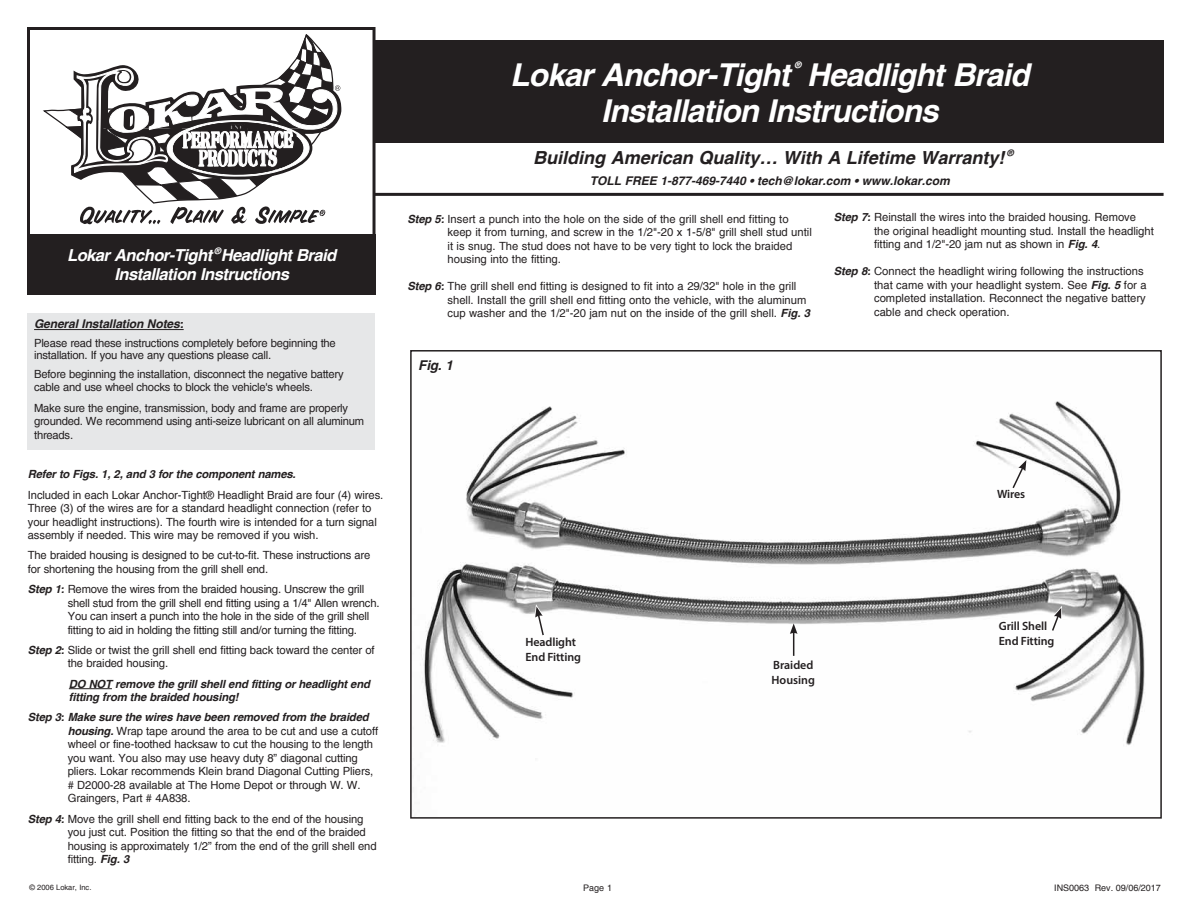
<style>
.page{position:relative;width:1188px;height:918px;background:#fff}
.page>*{position:absolute;margin:0;border:0;box-sizing:border-box;transform-origin:0 0}
.t1{font:italic 700 31.5px/36px "Helvetica";letter-spacing:-.025em;color:#fff;text-align:center}
.t2{font:italic 700 18px "Helvetica";color:#231f20}
.t3{font:italic 700 16.5px/19.5px "Helvetica";letter-spacing:-.03em;color:#fff;text-align:center}
.t4{font:italic 700 13.5px "Helvetica";color:#231f20}
.t5{font:italic 700 12px "Helvetica";color:#231f20}
.t6{font:600 12px/14.4px "Myriad Pro";letter-spacing:-.01em;color:#231f20}
.t7{font:11.25px/13.5px "Helvetica";letter-spacing:-.01em;color:#231f20}
.t8{font:italic 700 11.25px/13.5px "Helvetica";letter-spacing:-.015em;color:#231f20}
.t9{font:9px "Helvetica";color:#231f20}
.t10{font:italic 700 9px "Helvetica";color:#fff}
.t11{font:italic 700 9px "Helvetica";color:#231f20}
.t12{font:7.5px "Helvetica";color:#231f20}
.s1{font-weight:700;font-style:italic}
</style>
<div class="page">
<img style="left:413px;top:401px;width:732px;height:410px">
<div style="left:410px;top:350px;width:752px;height:469px;border:2px solid #231f20"></div>
<div style="left:364px;top:41px;width:800px;height:102px;background:#231f20"></div>
<hr style="left:366px;top:193px;width:798px;height:3px;background:#231f20">
<div style="left:28px;top:28px;width:346px;height:263px;background:#fff"></div>
<svg style="left:66px;top:34px;width:275px;height:190px"></svg>
<div style="left:27px;top:27px;width:349px;height:266px;border:3px solid #231f20"></div>
<div style="left:27px;top:234px;width:348px;height:60px;background:#231f20"></div>
<div style="left:27px;top:313px;width:348px;height:136px;background:#e6e7e8"></div>
<hr style="left:34px;top:329px;width:150px;height:1px;background:#231f20">
<hr style="left:69px;top:688px;width:43px;height:1px;background:#231f20">
<svg style="left:1011px;top:460px;width:15px;height:30px"></svg>
<svg style="left:790px;top:623px;width:8px;height:33px"></svg>
<svg style="left:534px;top:604px;width:12px;height:33px"></svg>
<svg style="left:1050px;top:606px;width:12px;height:26px"></svg>
<h1 class="t1" style="left:510px;top:57px;width:521px">Lokar Anchor-Tight Headlight Braid<br>Installation Instructions</h1>
<p class="t10" style="left:794px;top:60px;width:8px">®</p>
<p class="t11" style="left:1007px;top:148px;width:8px">®</p>
<h2 class="t2" style="left:533px;top:147px;width:473px">Building American Quality… With A Lifetime Warranty!</h2>
<p class="t10" style="left:214px;top:245px;width:8px">®</p>
<h3 class="t3" style="left:67px;top:245px;width:271px">Lokar Anchor-Tight Headlight Braid<br>Installation Instructions</h3>
<p class="t5" style="left:34px;top:317px;width:151px">General Installation Notes:</p>
<p class="t7" style="left:34px;top:337px;width:303px;line-height:12px">Please read these instructions completely before beginning the installation. If you have any questions please call.</p>
<p class="t7" style="left:34px;top:367px;width:311px">Before beginning the installation, disconnect the negative battery cable and use wheel chocks to block the vehicle's wheels.</p>
<p class="t7" style="left:34px;top:401px;width:332px">Make sure the engine, transmission, body and frame are properly grounded. We recommend using anti-seize lubricant on all aluminum threads.</p>
<p class="t8" style="left:28px;top:468px;width:269px">Refer to Figs. 1, 2, and 3 for the component names.</p>
<p class="t7" style="left:28px;top:488px;width:357px">Included in each Lokar Anchor-Tight® Headlight Braid are four (4) wires.<br>Three (3) of the wires are for a standard headlight connection (refer to your headlight instructions). The fourth wire is intended for a turn signal assembly if needed. This wire may be removed if you wish.</p>
<p class="t7" style="left:28px;top:549px;width:344px">The braided housing is designed to be cut-to-fit. These instructions are for shortening the housing from the grill shell end.</p>
<p class="t7" style="left:68px;top:582px;width:313px;text-indent:-40px"><span class="s1">Step 1:</span> Remove the wires from the braided housing. Unscrew the grill shell stud from the grill shell end fitting using a 1/4" Allen wrench.<br>You can insert a punch into the hole in the side of the grill shell fitting to aid in holding the fitting still and/or turning the fitting.</p>
<p class="t7" style="left:68px;top:643px;width:309px;text-indent:-40px"><span class="s1">Step 2:</span> Slide or twist the grill shell end fitting back toward the center of the braided housing.</p>
<p class="t8" style="left:69px;top:677px;width:303px">DO NOT remove the grill shell end fitting or headlight end fitting from the braided housing!</p>
<p class="t7" style="left:68px;top:711px;width:312px;text-indent:-40px"><span class="s1">Step 3: Make sure the wires have been removed from the braided housing.</span> Wrap tape around the area to be cut and use a cutoff wheel or fine-toothed hacksaw to cut the housing to the length you want. You also may use heavy duty 8” diagonal cutting pliers. Lokar recommends Klein brand Diagonal Cutting Pliers, # D2000-28 available at The Home Depot or through W. W.<br>Graingers, Part # 4A838.</p>
<p class="t7" style="left:68px;top:812px;width:310px;text-indent:-40px"><span class="s1">Step 4:</span> Move the grill shell end fitting back to the end of the housing you just cut. Position the fitting so that the end of the braided housing is approximately 1/2” from the end of the grill shell end fitting. <span class="s1">Fig. 3</span></p>
<p class="t5" style="left:590px;top:174px;width:362px">TOLL FREE 1-877-469-7440 • tech@lokar.com • www.lokar.com</p>
<p class="t7" style="left:448px;top:212px;width:366px;text-indent:-40px"><span class="s1">Step 5:</span> Insert a punch into the hole on the side of the grill shell end fitting to keep it from turning, and screw in the 1/2"-20 x 1-5/8" grill shell stud until it is snug. The stud does not have to be very tight to lock the braided housing into the fitting.</p>
<p class="t7" style="left:448px;top:280px;width:364px;text-indent:-40px"><span class="s1">Step 6:</span> The grill shell end fitting is designed to fit into a 29/32" hole in the grill shell. Install the grill shell end fitting onto the vehicle, with the aluminum cup washer and the 1/2"-20 jam nut on the inside of the grill shell. <span class="s1">Fig. 3</span></p>
<p class="t4" style="left:418px;top:357px;width:36px">Fig. 1</p>
<p class="t7" style="left:874px;top:211px;width:281px;text-indent:-40px"><span class="s1">Step 7:</span> Reinstall the wires into the braided housing. Remove the original headlight mounting stud. Install the headlight fitting and 1/2"-20 jam nut as shown in <span class="s1">Fig. 4</span>.</p>
<p class="t7" style="left:874px;top:265px;width:274px;text-indent:-40px"><span class="s1">Step 8:</span> Connect the headlight wiring following the instructions that came with your headlight system. See <span class="s1">Fig. 5</span> for a completed installation. Reconnect the negative battery cable and check operation.</p>
<p class="t6" style="left:997px;top:486px;width:30px">Wires</p>
<p class="t6" style="left:999px;top:619px;width:50px">Grill Shell</p>
<p class="t6" style="left:526px;top:635px;width:52px">Headlight</p>
<p class="t6" style="left:999px;top:633px;width:57px">End Fitting</p>
<p class="t6" style="left:526px;top:649px;width:57px">End Fitting</p>
<p class="t6" style="left:772px;top:658px;width:45px">Braided<br>Housing</p>
<p class="t12" style="left:29px;top:883px;width:64px">© 2006 Lokar, Inc.</p>
<p class="t9" style="left:583px;top:883px;width:30px">Page 1</p>
<p class="t9" style="left:1054px;top:883px;width:108px">INS0063 Rev. 09/06/2017</p>
</div>
